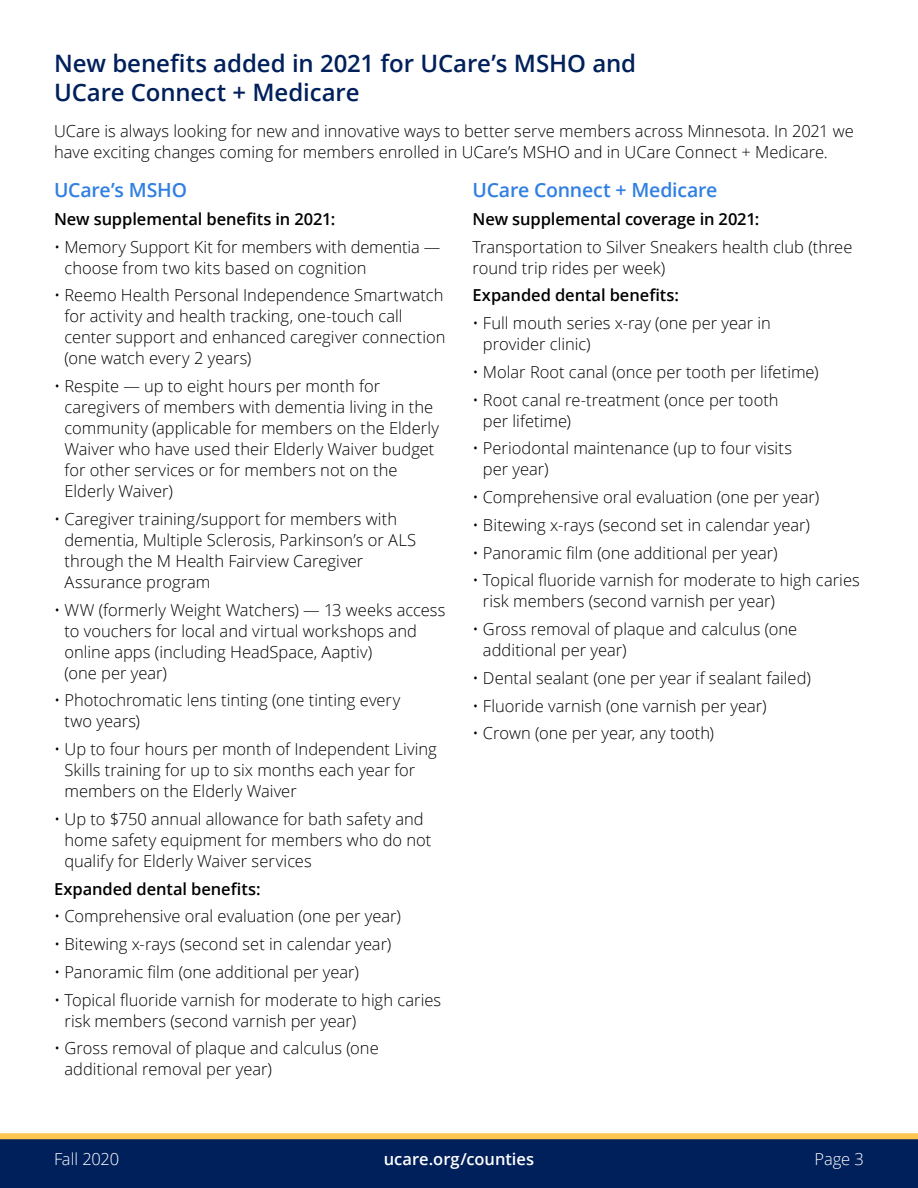
<style>
.page{position:relative;width:918px;height:1188px;background:#fff}
.page>*{position:absolute;margin:0;border:0;box-sizing:border-box;transform-origin:0 0}
.t1{font:600 24px/28.5px "Open Sans";letter-spacing:-.005em;color:#00205b}
.t2{font:600 19.5px "Open Sans";letter-spacing:-.01em;color:#307fe2}
.t3{font:300 16.5px/21px "Open Sans";color:#000}
.t4{font:600 16.5px "Open Sans";letter-spacing:-.005em;color:#000}
.t5{font:600 16.5px "Open Sans";color:#fff}
.t6{font:300 16.5px "Open Sans";letter-spacing:-.01em;color:#fff}
</style>
<div class="page">
<svg style="left:0;top:1133px;width:918px;height:55px;background:#1c335a"></svg>
<p class="t1" style="left:54px;top:49px;width:584px">New benefits added in 2021 for UCare’s MSHO and<br>UCare Connect + Medicare</p>
<p class="t3" style="left:54px;top:120px;width:801px">UCare is always looking for new and innovative ways to better serve members across Minnesota. In 2021 we have exciting changes coming for members enrolled in UCare’s MSHO and in UCare Connect + Medicare.</p>
<p class="t2" style="left:54px;top:177px;width:135px">UCare’s MSHO</p>
<p class="t4" style="left:54px;top:208px;width:283px">New supplemental benefits in 2021:</p>
<p class="t3" style="left:64px;top:236px;width:377px;text-indent:-10px">• Memory Support Kit for members with dementia — choose from two kits based on cognition</p>
<p class="t3" style="left:64px;top:284px;width:383px;text-indent:-10px">• Reemo Health Personal Independence Smartwatch for activity and health tracking, one-touch call center support and enhanced caregiver connection (one watch every 2 years)</p>
<p class="t3" style="left:64px;top:375px;width:376px;text-indent:-10px">• Respite — up to eight hours per month for caregivers of members with dementia living in the community (applicable for members on the Elderly Waiver who have used their Elderly Waiver budget for other services or for members not on the Elderly Waiver)</p>
<p class="t3" style="left:64px;top:508px;width:353px;text-indent:-10px">• Caregiver training/support for members with dementia, Multiple Sclerosis, Parkinson’s or ALS through the M Health Fairview Caregiver Assurance program</p>
<p class="t3" style="left:64px;top:599px;width:382px;text-indent:-10px">• WW (formerly Weight Watchers) — 13 weeks access to vouchers for local and virtual workshops and online apps (including HeadSpace, Aaptiv)<br>(one per year)</p>
<p class="t3" style="left:64px;top:689px;width:338px;text-indent:-10px">• Photochromatic lens tinting (one tinting every two years)</p>
<p class="t3" style="left:64px;top:738px;width:374px;text-indent:-10px">• Up to four hours per month of Independent Living<br>Skills training for up to six months each year for members on the Elderly Waiver</p>
<p class="t3" style="left:64px;top:808px;width:368px;text-indent:-10px">• Up to $750 annual allowance for bath safety and home safety equipment for members who do not qualify for Elderly Waiver services</p>
<p class="t4" style="left:54px;top:877px;width:208px">Expanded dental benefits:</p>
<p class="t3" style="left:54px;top:905px;width:348px">• Comprehensive oral evaluation (one per year)</p>
<p class="t3" style="left:54px;top:933px;width:339px">• Bitewing x-rays (second set in calendar year)</p>
<p class="t3" style="left:54px;top:961px;width:307px">• Panoramic film (one additional per year)</p>
<p class="t3" style="left:64px;top:989px;width:378px;text-indent:-10px">• Topical fluoride varnish for moderate to high caries risk members (second varnish per year)</p>
<p class="t3" style="left:64px;top:1037px;width:316px;text-indent:-10px">• Gross removal of plaque and calculus (one additional removal per year)</p>
<p class="t2" style="left:472px;top:177px;width:246px">UCare Connect + Medicare</p>
<p class="t4" style="left:472px;top:208px;width:288px">New supplemental coverage in 2021:</p>
<p class="t3" style="left:472px;top:236px;width:382px">Transportation to Silver Sneakers health club (three round trip rides per week)</p>
<p class="t4" style="left:472px;top:284px;width:208px">Expanded dental benefits:</p>
<p class="t3" style="left:483px;top:312px;width:289px;text-indent:-10px">• Full mouth series x-ray (one per year in provider clinic)</p>
<p class="t3" style="left:472px;top:361px;width:348px">• Molar Root canal (once per tooth per lifetime)</p>
<p class="t3" style="left:483px;top:389px;width:297px;text-indent:-10px">• Root canal re-treatment (once per tooth per lifetime)</p>
<p class="t3" style="left:483px;top:437px;width:311px;text-indent:-10px">• Periodontal maintenance (up to four visits per year)</p>
<p class="t3" style="left:472px;top:486px;width:348px">• Comprehensive oral evaluation (one per year)</p>
<p class="t3" style="left:472px;top:514px;width:339px">• Bitewing x-rays (second set in calendar year)</p>
<p class="t3" style="left:472px;top:542px;width:307px">• Panoramic film (one additional per year)</p>
<p class="t3" style="left:483px;top:569px;width:378px;text-indent:-10px">• Topical fluoride varnish for moderate to high caries risk members (second varnish per year)</p>
<p class="t3" style="left:483px;top:618px;width:316px;text-indent:-10px">• Gross removal of plaque and calculus (one additional per year)</p>
<p class="t3" style="left:472px;top:667px;width:340px">• Dental sealant (one per year if sealant failed)</p>
<p class="t3" style="left:472px;top:695px;width:296px">• Fluoride varnish (one varnish per year)</p>
<p class="t3" style="left:472px;top:722px;width:243px">• Crown (one per year, any tooth)</p>
<p class="t6" style="left:54px;top:1148px;width:67px">Fall 2020</p>
<p class="t5" style="left:384px;top:1148px;width:152px">ucare.org/counties</p>
<p class="t6" style="left:815px;top:1148px;width:51px">Page 3</p>
</div>
